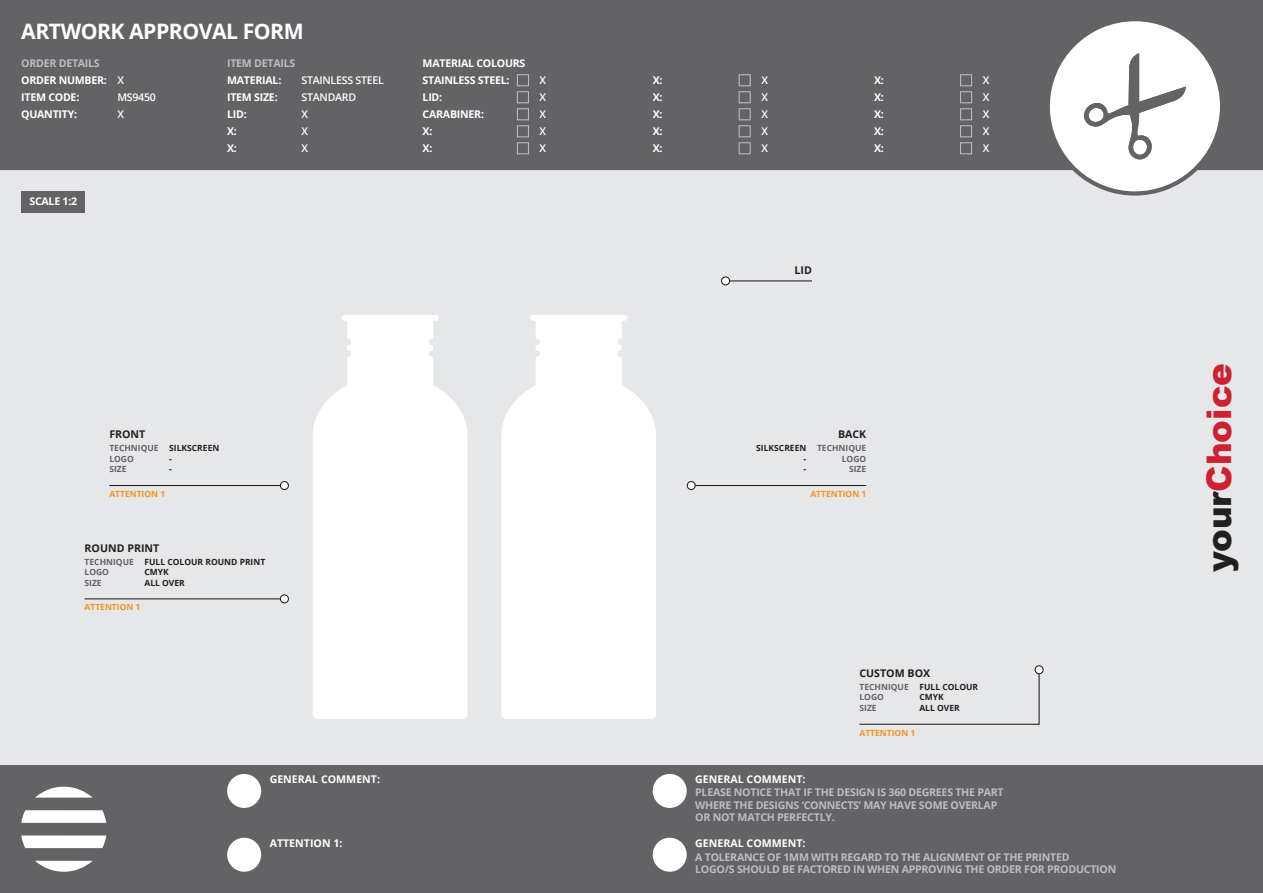
<style>
.page{position:relative;width:1263px;height:893px;background:#e6e7e9}
.page>*{position:absolute;margin:0;border:0;box-sizing:border-box;transform-origin:0 0}
.t1{font:900 34.05px "Arial";color:#cf202f}
.t2{font:700 21.3px "Open Sans";letter-spacing:-.025em;color:#fff}
.t3{font:700 10.65px/12.8px "Open Sans";letter-spacing:-.025em;color:#bcbdc0}
.t4{font:700 10.65px/17px "Open Sans";letter-spacing:-.025em;color:#fff}
.t5{font:700 10.65px "Open Sans";color:#fff}
.t6{font:600 10.65px/17px "Open Sans";letter-spacing:-.025em;color:#fff;text-align:justify}
.t7{font:700 10.65px "Open Sans";color:#231f20}
.t8{font:700 8.55px/10.6px "Open Sans";color:#231f20}
.t9{font:700 8.55px/10.6px "Open Sans";color:#636366}
.t10{font:700 8.55px "Open Sans";color:#f7931d}
.s1{color:#231f20}
</style>
<div class="page">
<div style="left:0;top:765px;width:1263px;height:128px;background:#636366"></div>
<svg style="left:35px;top:787px;width:58px;height:11px"></svg>
<svg style="left:35px;top:861px;width:57px;height:11px"></svg>
<svg style="left:21px;top:835px;width:85px;height:13px"></svg>
<svg style="left:21px;top:810px;width:85px;height:13px"></svg>
<div style="left:0;top:0;width:1263px;height:170px;background:#636366"></div>
<svg style="left:1045px;top:17px;width:179px;height:179px;background:#d1d1d2"></svg>
<div style="left:21px;top:191px;width:64px;height:22px;background:#636366"></div>
<div style="left:227px;top:774px;width:34px;height:34px;background:#fff;border-radius:50%"></div>
<div style="left:653px;top:774px;width:34px;height:34px;background:#fff;border-radius:50%"></div>
<div style="left:227px;top:838px;width:34px;height:34px;background:#fff;border-radius:50%"></div>
<div style="left:653px;top:838px;width:34px;height:34px;background:#fff;border-radius:50%"></div>
<svg style="left:739px;top:74px;width:12px;height:80px"></svg>
<svg style="left:960px;top:74px;width:12px;height:80px"></svg>
<svg style="left:517px;top:74px;width:12px;height:80px"></svg>
<hr style="left:85px;top:598px;width:200px;height:1px;background:#231f20">
<svg style="left:280px;top:594px;width:9px;height:9px"></svg>
<hr style="left:109px;top:485px;width:176px;height:1px;background:#231f20">
<svg style="left:280px;top:481px;width:9px;height:9px"></svg>
<hr style="left:691px;top:485px;width:175px;height:1px;background:#231f20">
<svg style="left:687px;top:481px;width:9px;height:9px"></svg>
<svg style="left:859px;top:665px;width:185px;height:60px"></svg>
<hr style="left:725px;top:280px;width:87px;height:1px;background:#231f20">
<svg style="left:721px;top:276px;width:9px;height:9px"></svg>
<svg style="left:313px;top:315px;width:154px;height:404px;background:#fcfcfc"></svg>
<svg style="left:501px;top:315px;width:155px;height:404px;background:#fcfcfc"></svg>
<h2 class="t2" style="left:21px;top:17px;width:284px">ARTWORK APPROVAL FORM</h2>
<p class="t3" style="left:21px;top:57px;width:80px">ORDER DETAILS</p>
<p class="t4" style="left:21px;top:71px;width:87px">ORDER NUMBER:<br>ITEM CODE:<br>QUANTITY:</p>
<p class="t6" style="left:117px;top:72px;width:40px;text-align:left">X<br>MS9450<br>X</p>
<p class="t4" style="left:653px;top:71px;width:11px;text-align:justify">X:<br>X:<br>X:<br>X:<br>X:</p>
<p class="t6" style="left:761px;top:72px;width:8px">X X X X X</p>
<p class="t4" style="left:874px;top:71px;width:11px;text-align:justify">X:<br>X:<br>X:<br>X:<br>X:</p>
<p class="t6" style="left:983px;top:72px;width:8px">X X X X X</p>
<p class="t4" style="left:423px;top:54px;width:104px">MATERIAL COLOURS<br>STAINLESS STEEL:<br>LID:<br>CARABINER:<br>X:<br>X:</p>
<p class="t3" style="left:227px;top:57px;width:70px">ITEM DETAILS</p>
<p class="t4" style="left:227px;top:71px;width:56px">MATERIAL:<br>ITEM SIZE:<br>LID:<br>X:<br>X:</p>
<p class="t6" style="left:301px;top:72px;width:84px;text-align:left">STAINLESS STEEL<br>STANDARD<br>X<br>X<br>X</p>
<p class="t6" style="left:540px;top:72px;width:8px">X X X X X</p>
<p class="t4" style="left:29px;top:192px;width:49px">SCALE 1:2</p>
<p class="t7" style="left:109px;top:427px;width:38px">FRONT</p>
<p class="t9" style="left:109px;top:442px;width:51px">TECHNIQUE<br>LOGO<br>SIZE</p>
<p class="t8" style="left:169px;top:442px;width:52px">SILKSCREEN -<br>-</p>
<p class="t10" style="left:109px;top:488px;width:57px">ATTENTION 1</p>
<p class="t7" style="left:85px;top:540px;width:76px">ROUND PRINT</p>
<p class="t9" style="left:85px;top:556px;width:51px">TECHNIQUE<br>LOGO<br>SIZE</p>
<p class="t8" style="left:144px;top:556px;width:122px">FULL COLOUR ROUND PRINT<br>CMYK<br>ALL OVER</p>
<p class="t10" style="left:85px;top:601px;width:57px">ATTENTION 1</p>
<p class="t7" style="left:794px;top:263px;width:19px">LID</p>
<p class="t8" style="left:804px;top:442px;width:4px;text-align:justify;text-indent:-47px">SILKSCREEN - -</p>
<p class="t7" style="left:838px;top:427px;width:30px">BACK</p>
<p class="t9" style="left:817px;top:442px;width:51px;text-align:right">TECHNIQUE<br>LOGO<br>SIZE</p>
<p class="t10" style="left:810px;top:488px;width:57px">ATTENTION 1</p>
<p class="t7" style="left:859px;top:666px;width:72px">CUSTOM BOX</p>
<p class="t9" style="left:859px;top:681px;width:51px">TECHNIQUE<br>LOGO<br>SIZE</p>
<p class="t8" style="left:919px;top:681px;width:60px">FULL COLOUR<br>CMYK<br>ALL OVER</p>
<p class="t10" style="left:859px;top:727px;width:57px">ATTENTION 1</p>
<p class="t5" style="left:270px;top:772px;width:112px">GENERAL COMMENT:</p>
<p class="t5" style="left:695px;top:772px;width:112px">GENERAL COMMENT:</p>
<p class="t3" style="left:695px;top:785px;width:310px">PLEASE NOTICE THAT IF THE DESIGN IS 360 DEGREES THE PART<br>WHERE THE DESIGNS ‘CONNECTS’ MAY HAVE SOME OVERLAP<br>OR NOT MATCH PERFECTLY.</p>
<p class="t3" style="left:695px;top:850px;width:423px">A TOLERANCE OF 1MM WITH REGARD TO THE ALIGNMENT OF THE PRINTED<br>LOGO/S SHOULD BE FACTORED IN WHEN APPROVING THE ORDER FOR PRODUCTION</p>
<p class="t5" style="left:270px;top:835px;width:74px">ATTENTION 1:</p>
<p class="t5" style="left:695px;top:835px;width:112px">GENERAL COMMENT:</p>
<h1 class="t1" style="left:1194px;top:572px;width:211px;rotate:-90deg"><span class="s1">your</span>Choice</h1>
</div>
